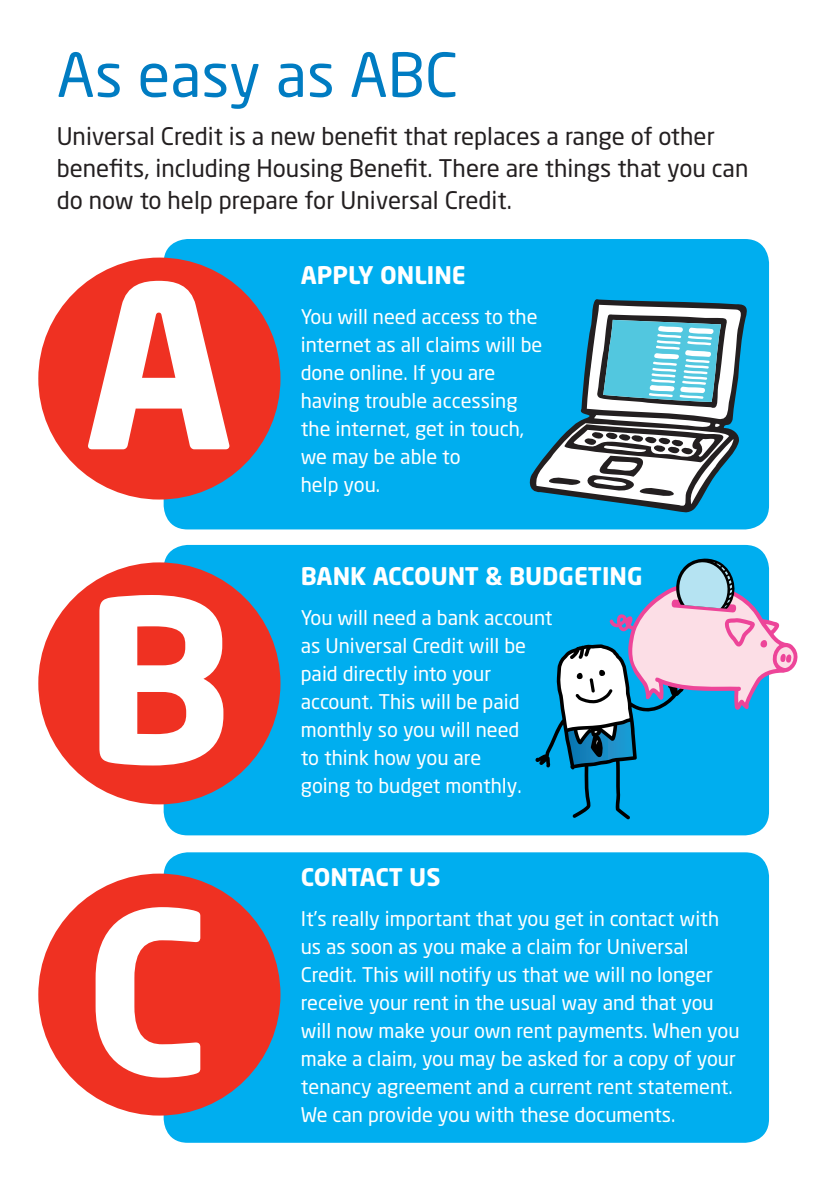
<style>
.page{position:relative;width:840px;height:1191px;background:#fff}
.page>*{position:absolute;margin:0;border:0;box-sizing:border-box;transform-origin:0 0}
.t1{font:700 224px/313px "Neo Sans Std";color:#fff;text-align:justify}
.t2{font:60px "Neo Sans Std";color:#007cc2}
.t3{font:24px/32px "Neo Sans Std";color:#231f20}
.t4{font:700 24px "Neo Sans Std";color:#fff}
.t5{font:700 24px "Neo Sans Std";letter-spacing:-.02em;color:#fff}
.t6{font:20px/28px "Neo Sans Std";color:#fff}
</style>
<div class="page">
<div style="left:163px;top:852px;width:605px;height:290px;background:#00aeef;border-radius:24px"></div>
<div style="left:163px;top:545px;width:605px;height:290px;background:#00aeef;border-radius:24px"></div>
<div style="left:163px;top:239px;width:605px;height:290px;background:#00aeef;border-radius:24px"></div>
<div style="left:38px;top:257px;width:242px;height:242px;background:#ef3122;border-radius:50%"></div>
<div style="left:38px;top:562px;width:242px;height:242px;background:#ef3122;border-radius:50%"></div>
<div style="left:38px;top:873px;width:242px;height:242px;background:#ef3122;border-radius:50%"></div>
<svg style="left:529px;top:299px;width:218px;height:213px"></svg>
<svg style="left:603px;top:320px;width:117px;height:82px;background:#6ec0d0"></svg>
<svg style="left:535px;top:558px;width:262px;height:261px"></svg>
<h2 class="t2" style="left:57px;top:38px;width:402px">As easy as ABC</h2>
<p class="t3" style="left:57px;top:120px;width:692px">Universal Credit is a new benefit that replaces a range of other benefits, including Housing Benefit. There are things that you can do now to help prepare for Universal Credit.</p>
<h1 class="t1" style="left:84px;top:204px;width:151px">A B C</h1>
<p class="t4" style="left:300px;top:259px;width:166px">APPLY ONLINE</p>
<p class="t6" style="left:300px;top:302px;width:243px">You will need access to the internet as all claims will be done online. If you are having trouble accessing the internet, get in touch, we may be able to<br>help you.</p>
<p class="t4" style="left:300px;top:560px;width:343px">BANK ACCOUNT &amp; BUDGETING</p>
<p class="t6" style="left:300px;top:603px;width:253px">You will need a bank account as Universal Credit will be paid directly into your account. This will be paid monthly so you will need<br>to think how you are<br>going to budget monthly.</p>
<p class="t5" style="left:300px;top:862px;width:141px">CONTACT US</p>
<p class="t6" style="left:300px;top:904px;width:440px">It’s really important that you get in contact with us as soon as you make a claim for Universal Credit. This will notify us that we will no longer receive your rent in the usual way and that you will now make your own rent payments. When you make a claim, you may be asked for a copy of your tenancy agreement and a current rent statement.<br>We can provide you with these documents.</p>
</div>
